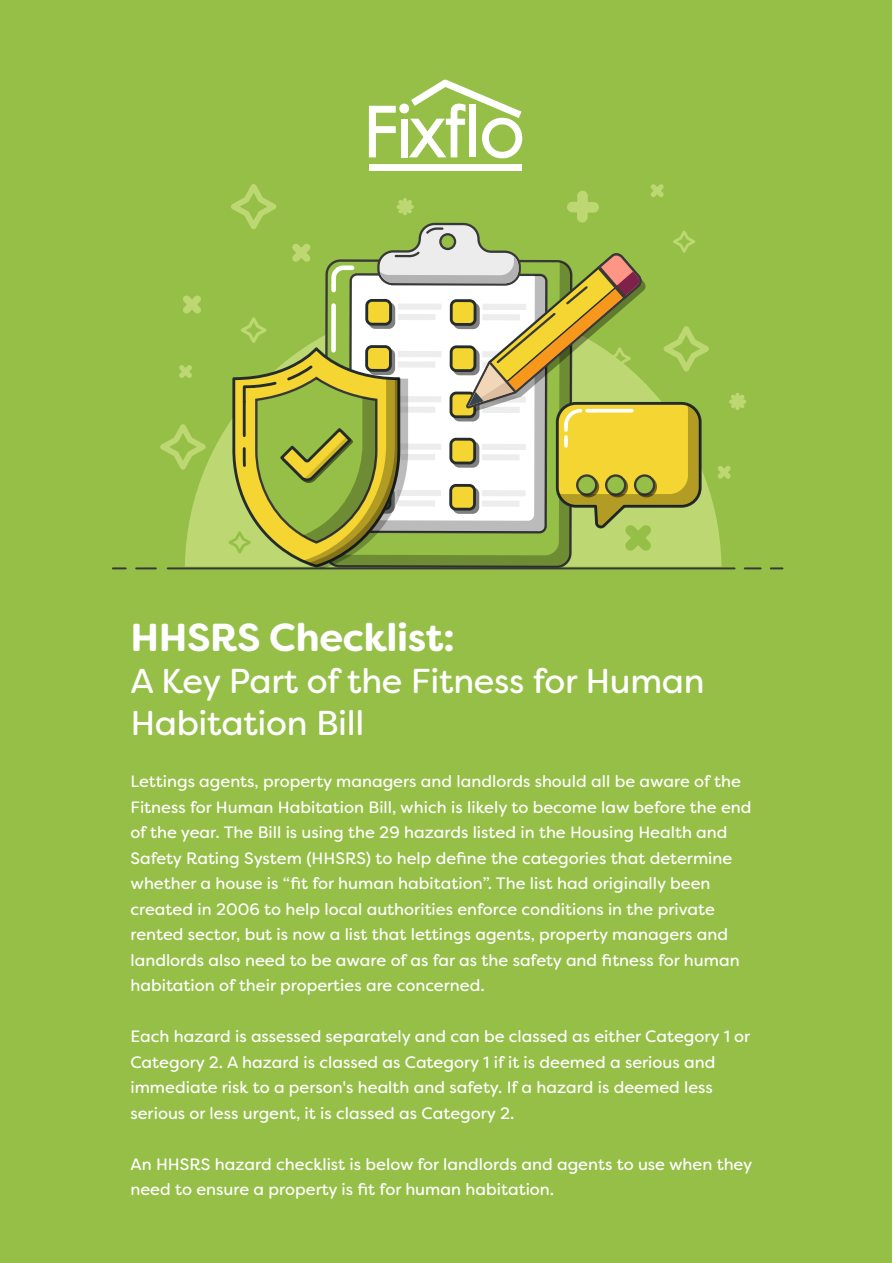
<style>
.page{position:relative;width:893px;height:1263px;background:#fff}
.page>*{position:absolute;margin:0;border:0;box-sizing:border-box;transform-origin:0 0}
.t1{font:700 39px "Filson Soft";letter-spacing:-.01em;color:#fff}
.t2{font:34.5px/42px "Filson Soft";letter-spacing:-.01em;color:#fff}
.t3{font:16.5px/25.5px "Filson Soft";color:#fff}
</style>
<div class="page">
<div style="left:0;top:0;width:892px;height:1262px;background:#95bf47"></div>
<svg style="left:185px;top:313px;width:536px;height:254px"></svg>
<svg style="left:113px;top:567px;width:13px;height:2px"></svg>
<hr style="left:136px;top:567px;width:20px;height:2px;background:#393939">
<hr style="left:168px;top:567px;width:567px;height:2px;background:#393939">
<svg style="left:745px;top:567px;width:16px;height:2px"></svg>
<svg style="left:771px;top:567px;width:11px;height:2px"></svg>
<svg style="left:183px;top:295px;width:18px;height:18px"></svg>
<svg style="left:160px;top:424px;width:46px;height:46px"></svg>
<svg style="left:729px;top:393px;width:17px;height:17px"></svg>
<svg style="left:179px;top:365px;width:13px;height:13px"></svg>
<svg style="left:717px;top:466px;width:14px;height:13px"></svg>
<svg style="left:369px;top:79px;width:153px;height:79px"></svg>
<div style="left:369px;top:164px;width:152px;height:7px;background:#fff"></div>
<svg style="left:229px;top:184px;width:480px;height:384px"></svg>
<h1 class="t1" style="left:130px;top:612px;width:326px">HHSRS Checklist:</h1>
<h2 class="t2" style="left:130px;top:659px;width:576px">A Key Part of the Fitness for Human<br>Habitation Bill</h2>
<p class="t3" style="left:130px;top:768px;width:623px">Lettings agents, property managers and landlords should all be aware of the Fitness for Human Habitation Bill, which is likely to become law before the end of the year. The Bill is using the 29 hazards listed in the Housing Health and Safety Rating System (HHSRS) to help define the categories that determine whether a house is “fit for human habitation”. The list had originally been created in 2006 to help local authorities enforce conditions in the private rented sector, but is now a list that lettings agents, property managers and landlords also need to be aware of as far as the safety and fitness for human habitation of their properties are concerned.</p>
<p class="t3" style="left:130px;top:1023px;width:621px">Each hazard is assessed separately and can be classed as either Category 1 or Category 2. A hazard is classed as Category 1 if it is deemed a serious and immediate risk to a person's health and safety. If a hazard is deemed less serious or less urgent, it is classed as Category 2.</p>
<p class="t3" style="left:130px;top:1151px;width:623px">An HHSRS hazard checklist is below for landlords and agents to use when they need to ensure a property is fit for human habitation.</p>
</div>
